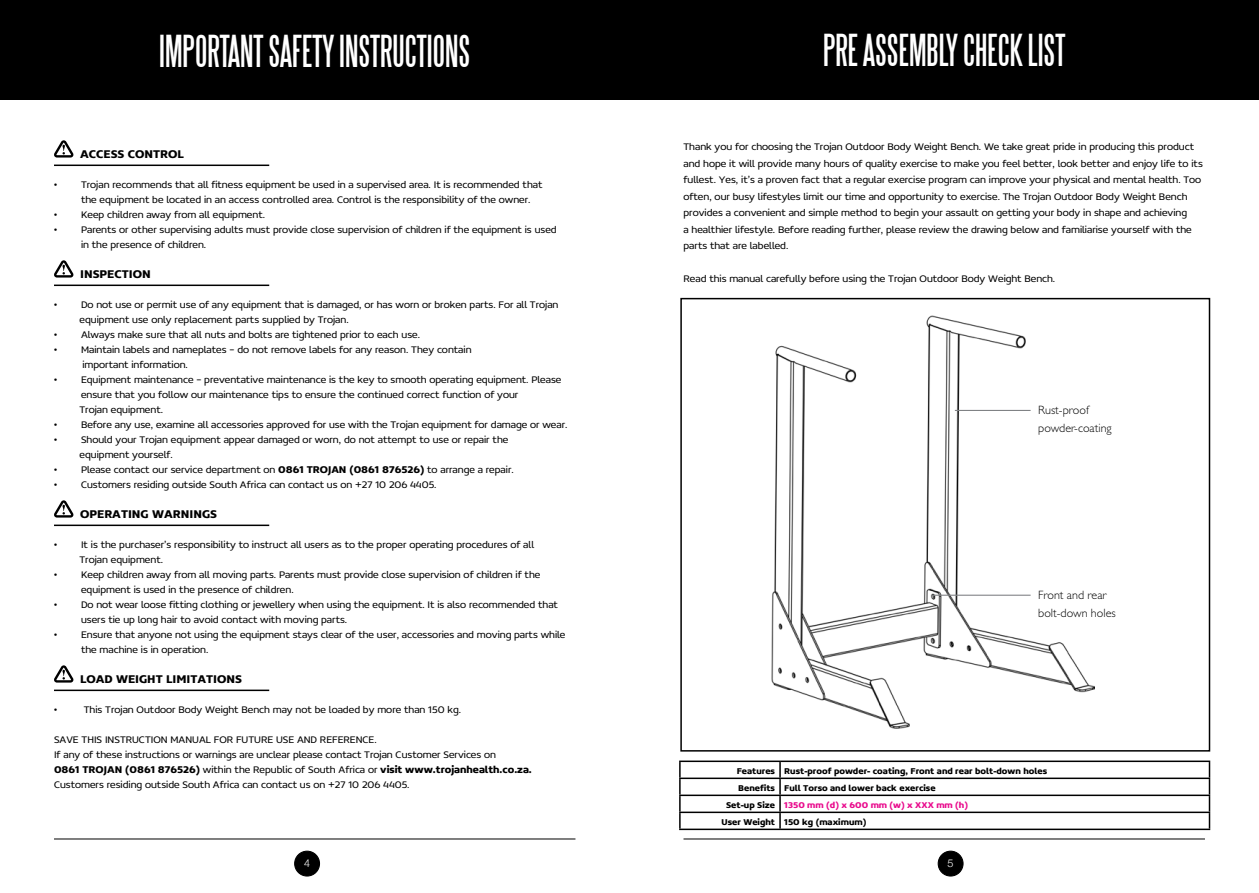
<style>
.page{position:relative;width:1259px;height:893px;background:#fff}
.page>*{position:absolute;margin:0;border:0;box-sizing:border-box;transform-origin:0 0}
.t1{font:40.5px "Steelfish";color:#fff}
.t2{font:300 12.15px/17.5px "Gill Sans Std";color:#000}
.t3{font:700 12px "Concord";color:#000}
.t4{font:300 10.8px "Helvetica Neue";color:#fff}
.t5{font:300 10.5px/15px "Concord";color:#000}
.t6{font:700 9px "Concord";color:#000101}
.t7{font:700 9px "Concord";color:#e90b8d}
.s1{font-weight:700}
.s2{color:#000101}
.s3{color:#000}
</style>
<div class="page">
<div style="left:295px;top:851px;width:24px;height:25px;background:#000;border-radius:50%"></div>
<div style="left:294px;top:851px;width:26px;height:25px;border:1px solid #000;border-radius:50%"></div>
<div style="left:938px;top:851px;width:25px;height:25px;background:#000;border-radius:50%"></div>
<div style="left:937px;top:851px;width:26px;height:25px;border:1px solid #000;border-radius:50%"></div>
<div style="left:0;top:0;width:1259px;height:99px;background:#000"></div>
<hr style="left:683px;top:839px;width:522px;height:1px;background:#000">
<hr style="left:54px;top:839px;width:521px;height:1px;background:#000">
<img style="left:771px;top:316px;width:323px;height:412px">
<div style="left:680px;top:298px;width:530px;height:454px;border:2px solid #000"></div>
<hr style="left:54px;top:165px;width:215px;height:1px;background:#000">
<hr style="left:54px;top:285px;width:215px;height:1px;background:#000">
<hr style="left:54px;top:525px;width:215px;height:1px;background:#000">
<hr style="left:54px;top:690px;width:215px;height:1px;background:#000">
<svg style="left:54px;top:140px;width:20px;height:18px"></svg>
<svg style="left:54px;top:260px;width:20px;height:18px"></svg>
<svg style="left:54px;top:500px;width:20px;height:18px"></svg>
<svg style="left:54px;top:665px;width:20px;height:18px"></svg>
<hr style="left:679px;top:760px;width:101px;height:2px;background:#000">
<hr style="left:780px;top:760px;width:430px;height:2px;background:#000">
<hr style="left:679px;top:778px;width:101px;height:1px;background:#000">
<hr style="left:780px;top:778px;width:430px;height:1px;background:#000">
<hr style="left:679px;top:795px;width:101px;height:1px;background:#000">
<hr style="left:780px;top:795px;width:430px;height:1px;background:#000">
<hr style="left:679px;top:812px;width:101px;height:1px;background:#000">
<svg style="left:679px;top:762px;width:1px;height:67px"></svg>
<hr style="left:780px;top:812px;width:430px;height:1px;background:#000">
<svg style="left:779px;top:762px;width:2px;height:67px"></svg>
<svg style="left:1208px;top:762px;width:2px;height:67px"></svg>
<hr style="left:679px;top:829px;width:101px;height:1px;background:#000">
<hr style="left:780px;top:829px;width:430px;height:1px;background:#000">
<hr style="left:932px;top:595px;width:98px;height:1px;background:#808285">
<hr style="left:955px;top:410px;width:75px;height:1px;background:#808285">
<h1 class="t1" style="left:159px;top:30px;width:312px">IMPORTANT SAFETY INSTRUCTIONS</h1>
<p class="t3" style="left:80px;top:146px;width:105px">ACCESS CONTROL</p>
<p class="t5" style="left:81px;top:177px;width:463px;text-indent:-27px">• Trojan recommends that all fitness equipment be used in a supervised area. It is recommended that the equipment be located in an access controlled area. Control is the responsibility of the owner.</p>
<p class="t5" style="left:54px;top:207px;width:212px">• Keep children away from all equipment.</p>
<p class="t5" style="left:81px;top:222px;width:477px;text-indent:-27px">• Parents or other supervising adults must provide close supervision of children if the equipment is used in the presence of children.</p>
<p class="t3" style="left:80px;top:266px;width:72px">INSPECTION</p>
<p class="t5" style="left:80px;top:297px;width:480px;text-indent:-26px">• Do not use or permit use of any equipment that is damaged, or has worn or broken parts. For all Trojan equipment use only replacement parts supplied by Trojan.</p>
<p class="t5" style="left:54px;top:327px;width:367px">• Always make sure that all nuts and bolts are tightened prior to each use.</p>
<p class="t5" style="left:82px;top:342px;width:391px;text-indent:-28px">• Maintain labels and nameplates – do not remove labels for any reason. They contain important information.</p>
<p class="t5" style="left:80px;top:372px;width:483px;text-indent:-26px">• Equipment maintenance – preventative maintenance is the key to smooth operating equipment. Please ensure that you follow our maintenance tips to ensure the continued correct function of your<br>Trojan equipment.</p>
<p class="t5" style="left:54px;top:417px;width:515px">• Before any use, examine all accessories approved for use with the Trojan equipment for damage or wear.</p>
<p class="t5" style="left:80px;top:432px;width:430px;text-indent:-26px">• Should your Trojan equipment appear damaged or worn, do not attempt to use or repair the equipment yourself.</p>
<p class="t5" style="left:54px;top:462px;width:461px">• Please contact our service department on <span class="s1">0861 TROJAN (0861 876526)</span> to arrange a repair.</p>
<p class="t5" style="left:54px;top:477px;width:384px">• Customers residing outside South Africa can contact us on +27 10 206 4405.</p>
<p class="t3" style="left:80px;top:506px;width:138px">OPERATING WARNINGS</p>
<p class="t5" style="left:80px;top:537px;width:456px;text-indent:-26px">• It is the purchaser’s responsibility to instruct all users as to the proper operating procedures of all<br>Trojan equipment.</p>
<p class="t5" style="left:81px;top:567px;width:461px;text-indent:-27px">• Keep children away from all moving parts. Parents must provide close supervision of children if the equipment is used in the presence of children.</p>
<p class="t5" style="left:81px;top:597px;width:478px;text-indent:-27px">• Do not wear loose fitting clothing or jewellery when using the equipment. It is also recommended that users tie up long hair to avoid contact with moving parts.</p>
<p class="t5" style="left:81px;top:627px;width:486px;text-indent:-27px">• Ensure that anyone not using the equipment stays clear of the user, accessories and moving parts while the machine is in operation.</p>
<p class="t3" style="left:80px;top:671px;width:163px">LOAD WEIGHT LIMITATIONS</p>
<p class="t5" style="left:54px;top:702px;width:5px">•</p>
<p class="t5" style="left:84px;top:702px;width:379px">This <span class="s2">Trojan Outdoor Body Weight Bench</span> may not be loaded by more than 150 kg.</p>
<p class="t5" style="left:54px;top:732px;width:479px">SAVE THIS INSTRUCTION MANUAL FOR FUTURE USE AND REFERENCE.<br>If any of these instructions or warnings are unclear please contact Trojan Customer Services on<br><span class="s1">0861 TROJAN (0861 876526)</span> within the Republic of South Africa or <span class="s1">visit www.trojanhealth.co.za.<br></span>Customers residing outside South Africa can contact us on +27 10 206 4405.</p>
<h1 class="t1" style="left:823px;top:29px;width:244px">PRE ASSEMBLY CHECK LIST</h1>
<p class="t5" style="left:683px;top:138px;width:521px;line-height:16.5px">Thank you for choosing the <span class="s2">Trojan Outdoor Body Weight Bench.</span> We take great pride in producing this product and hope it will provide many hours of quality exercise to make you feel better, look better and enjoy life to its fullest. Yes, it’s a proven fact that a regular exercise program can improve your physical and mental health. Too often, our busy lifestyles limit our time and opportunity to exercise. The <span class="s2">Trojan Outdoor Body Weight Bench </span>provides a convenient and simple method to begin your assault on getting your body in shape and achieving<br>a healthier lifestyle. Before reading further, please review the drawing below and familiarise yourself with the parts that are labelled.</p>
<p class="t5" style="left:683px;top:271px;width:373px">Read this manual carefully before using the <span class="s2">Trojan Outdoor Body Weight Bench.</span></p>
<p class="t2" style="left:1038px;top:402px;width:75px">Rust-proof powder-coating</p>
<p class="t2" style="left:1038px;top:586px;width:79px">Front and rear bolt-down holes</p>
<p class="t6" style="left:736px;top:765px;width:312px"><span class="s3">Features</span> Rust-proof powder- coating, Front and rear bolt-down holes</p>
<p class="t6" style="left:738px;top:782px;width:199px"><span class="s3">Benefits</span> Full Torso and lower back exercise</p>
<p class="t7" style="left:726px;top:800px;width:243px"><span class="s3">Set-up Size</span> 1350 mm (d) x 600 mm (w) x XXX mm (h)</p>
<p class="t6" style="left:721px;top:817px;width:146px"><span class="s3">User Weight</span> 150 kg (maximum)</p>
<p class="t4" style="left:304px;top:854px;width:8px">4</p>
<p class="t4" style="left:947px;top:854px;width:8px">5</p>
</div>
